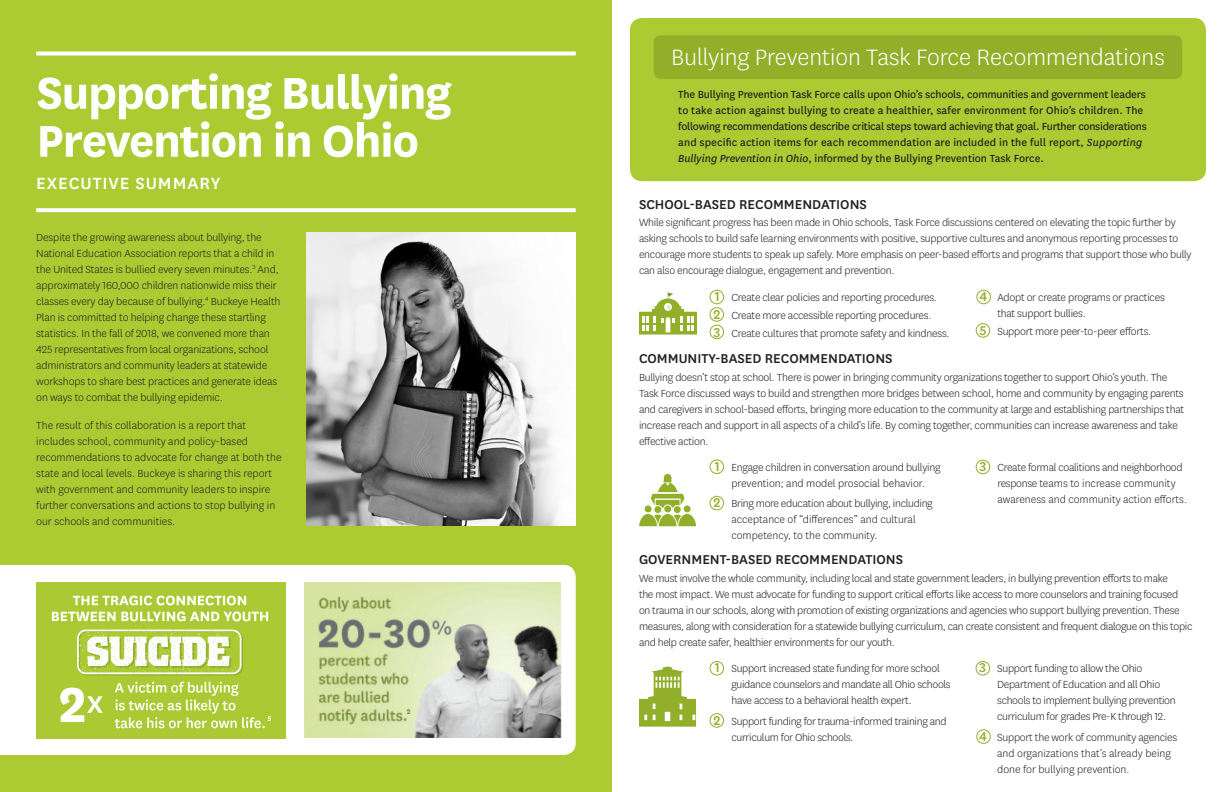
<style>
.page{position:relative;width:1224px;height:792px;background:#fff}
.page>*{position:absolute;margin:0;border:0;box-sizing:border-box;transform-origin:0 0}
.t1{font:700 52px/48px "Centene Sans";letter-spacing:-.025em;color:#fff}
.t2{font:300 26px "Centene Sans";color:#fff}
.t3{font:500 19px "Centene Sans";letter-spacing:.05em;color:#fff}
.t4{font:500 15px "Centene Sans";color:#231f20}
.t5{font:300 12px/16px "Centene Sans";letter-spacing:-.02em;color:#231f20}
.t6{font:300 12px/16px "Centene Sans";color:#231f20}
.t7{font:12px/16px "Centene Sans";letter-spacing:-.01em;color:#231f20}
.t8{font:700 8px "Centene Sans";color:#fff}
.t9{font:700 8px "Centene Sans";color:#789528}
.s1{font-style:italic}
.s2{font-weight:500;font-size:15px;color:#92af2a}
</style>
<div class="page">
<div style="left:0;top:0;width:612px;height:792px;background:#accb33"></div>
<div style="left:710px;top:307px;width:14px;height:15px;border:1px solid #92af2a;border-radius:50%"></div>
<div style="left:710px;top:290px;width:14px;height:14px;border:1px solid #92af2a;border-radius:50%"></div>
<div style="left:710px;top:325px;width:14px;height:14px;border:1px solid #92af2a;border-radius:50%"></div>
<div style="left:710px;top:459px;width:14px;height:15px;border:1px solid #92af2a;border-radius:50%"></div>
<div style="left:710px;top:496px;width:14px;height:14px;border:1px solid #92af2a;border-radius:50%"></div>
<div style="left:710px;top:661px;width:14px;height:15px;border:1px solid #92af2a;border-radius:50%"></div>
<div style="left:710px;top:713px;width:14px;height:15px;border:1px solid #92af2a;border-radius:50%"></div>
<div style="left:976px;top:661px;width:14px;height:15px;border:1px solid #92af2a;border-radius:50%"></div>
<div style="left:976px;top:729px;width:15px;height:15px;border:1px solid #92af2a;border-radius:50%"></div>
<div style="left:976px;top:460px;width:14px;height:14px;border:1px solid #92af2a;border-radius:50%"></div>
<div style="left:976px;top:290px;width:15px;height:14px;border:1px solid #92af2a;border-radius:50%"></div>
<div style="left:976px;top:323px;width:14px;height:15px;border:1px solid #92af2a;border-radius:50%"></div>
<div style="left:630px;top:18px;width:576px;height:163px;background:#accb33;border-radius:12px"></div>
<div style="left:654px;top:35px;width:528px;height:44px;background:#92af2a;border-radius:7px"></div>
<div style="left:0;top:565px;width:576px;height:190px;background:#fff"></div>
<svg style="left:36px;top:52px;width:540px;height:4px;background:#f4f8e5"></svg>
<svg style="left:36px;top:208px;width:540px;height:4px;background:#fbfcf5"></svg>
<img style="left:36px;top:582px;width:250px;height:156px">
<img style="left:304px;top:582px;width:257px;height:156px">
<img style="left:306px;top:232px;width:270px;height:293px">
<svg style="left:639px;top:292px;width:57px;height:43px"></svg>
<div style="left:664px;top:474px;width:7px;height:7px;background:#92af2a;border-radius:50%"></div>
<div style="left:664px;top:506px;width:7px;height:6px;background:#92af2a;border-radius:50%"></div>
<div style="left:674px;top:506px;width:7px;height:7px;background:#92af2a;border-radius:50%"></div>
<div style="left:654px;top:506px;width:7px;height:7px;background:#92af2a;border-radius:50%"></div>
<div style="left:684px;top:505px;width:7px;height:7px;background:#92af2a;border-radius:50%"></div>
<svg style="left:639px;top:514px;width:57px;height:12px"></svg>
<div style="left:645px;top:505px;width:7px;height:7px;background:#92af2a;border-radius:50%"></div>
<svg style="left:651px;top:476px;width:34px;height:32px"></svg>
<svg style="left:639px;top:667px;width:57px;height:60px"></svg>
<h2 class="t1" style="left:36px;top:65px;width:417px">Supporting Bullying<br>Prevention in Ohio</h2>
<p class="t3" style="left:36px;top:170px;width:186px">EXECUTIVE SUMMARY</p>
<p class="t5" style="left:36px;top:229px;width:246px">Despite the growing awareness about bullying, the National Education Association reports that a child in the United States is bullied every seven minutes.<sup>3</sup> And, approximately 160,000 children nationwide miss their classes every day because of bullying.<sup>4</sup> Buckeye Health Plan is committed to helping change these startling statistics. In the fall of 2018, we convened more than 425 representatives from local organizations, school administrators and community leaders at statewide workshops to share best practices and generate ideas on ways to combat the bullying epidemic.</p>
<p class="t6" style="left:36px;top:417px;width:247px">The result of this collaboration is a report that includes school, community and policy-based recommendations to advocate for change at both the state and local levels. Buckeye is sharing this report with government and community leaders to inspire further conversations and actions to stop bullying in our schools and communities.</p>
<p class="t8" style="left:268px;top:712px;width:5px">5</p>
<p class="t9" style="left:407px;top:706px;width:5px">2</p>
<h3 class="t2" style="left:671px;top:41px;width:495px">Bullying Prevention Task Force Recommendations</h3>
<p class="t7" style="left:678px;top:85px;width:470px">The Bullying Prevention Task Force calls upon Ohio’s schools, communities and government leaders to take action against bullying to create a healthier, safer environment for Ohio’s children. The following recommendations describe critical steps toward achieving that goal. Further considerations and specific action items for each recommendation are included in the full report, <span class="s1">Supporting Bullying Prevention in Ohio</span>, informed by the Bullying Prevention Task Force.</p>
<h4 class="t4" style="left:639px;top:194px;width:229px">SCHOOL-BASED RECOMMENDATIONS</h4>
<p class="t5" style="left:639px;top:214px;width:554px">While significant progress has been made in Ohio schools, Task Force discussions centered on elevating the topic further by asking schools to build safe learning environments with positive, supportive cultures and anonymous reporting processes to encourage more students to speak up safely. More emphasis on peer-based efforts and programs that support those who bully can also encourage dialogue, engagement and prevention.</p>
<p class="t5" style="left:715px;top:289px;width:224px"><span class="s2">1</span> Create clear policies and reporting procedures.</p>
<p class="t5" style="left:713px;top:307px;width:220px"><span class="s2">2</span> Create more accessible reporting procedures.</p>
<p class="t5" style="left:713px;top:325px;width:238px"><span class="s2">3</span> Create cultures that promote safety and kindness.</p>
<p class="t5" style="left:997px;top:289px;width:169px;text-indent:-18px"><span class="s2">4</span> Adopt or create programs or practices that support bullies.</p>
<p class="t5" style="left:979px;top:323px;width:173px"><span class="s2">5</span> Support more peer-to-peer efforts.</p>
<h4 class="t4" style="left:639px;top:348px;width:255px">COMMUNITY-BASED RECOMMENDATIONS</h4>
<p class="t5" style="left:639px;top:369px;width:547px">Bullying doesn’t stop at school. There is power in bringing community organizations together to support Ohio’s youth. The Task Force discussed ways to build and strengthen more bridges between school, home and community by engaging parents and caregivers in school-based efforts, bringing more education to the community at large and establishing partnerships that increase reach and support in all aspects of a child’s life. By coming together, communities can increase awareness and take effective action.</p>
<p class="t5" style="left:715px;top:459px;width:227px;text-align:center"><span class="s2">1</span> Engage children in conversation around bullying prevention; and model prosocial behavior.</p>
<p class="t6" style="left:731px;top:495px;width:203px;text-indent:-18px"><span class="s2">2</span> Bring more education about bullying, including acceptance of “differences” and cultural competency, to the community.</p>
<p class="t5" style="left:997px;top:459px;width:191px;text-indent:-18px"><span class="s2">3</span> Create formal coalitions and neighborhood response teams to increase community awareness and community action efforts.</p>
<h4 class="t4" style="left:639px;top:550px;width:266px">GOVERNMENT-BASED RECOMMENDATIONS</h4>
<p class="t5" style="left:639px;top:570px;width:555px">We must involve the whole community, including local and state government leaders, in bullying prevention efforts to make<br>the most impact. We must advocate for funding to support critical efforts like access to more counselors and training focused on trauma in our schools, along with promotion of existing organizations and agencies who support bullying prevention. These measures, along with consideration for a statewide bullying curriculum, can create consistent and frequent dialogue on this topic and help create safer, healthier environments for our youth.</p>
<p class="t5" style="left:731px;top:660px;width:221px;text-indent:-17px"><span class="s2">1</span> Support increased state funding for more school guidance counselors and mandate all Ohio schools have access to a behavioral health expert.</p>
<p class="t5" style="left:731px;top:713px;width:217px;text-indent:-18px"><span class="s2">2</span> Support funding for trauma-informed training and curriculum for Ohio schools.</p>
<p class="t5" style="left:997px;top:660px;width:180px;text-indent:-18px"><span class="s2">3</span> Support funding to allow the Ohio Department of Education and all Ohio schools to implement bullying prevention curriculum for grades Pre-K through 12.</p>
<p class="t6" style="left:997px;top:729px;width:181px;text-indent:-18px"><span class="s2">4</span> Support the work of community agencies and organizations that’s already being done for bullying prevention.</p>
</div>
